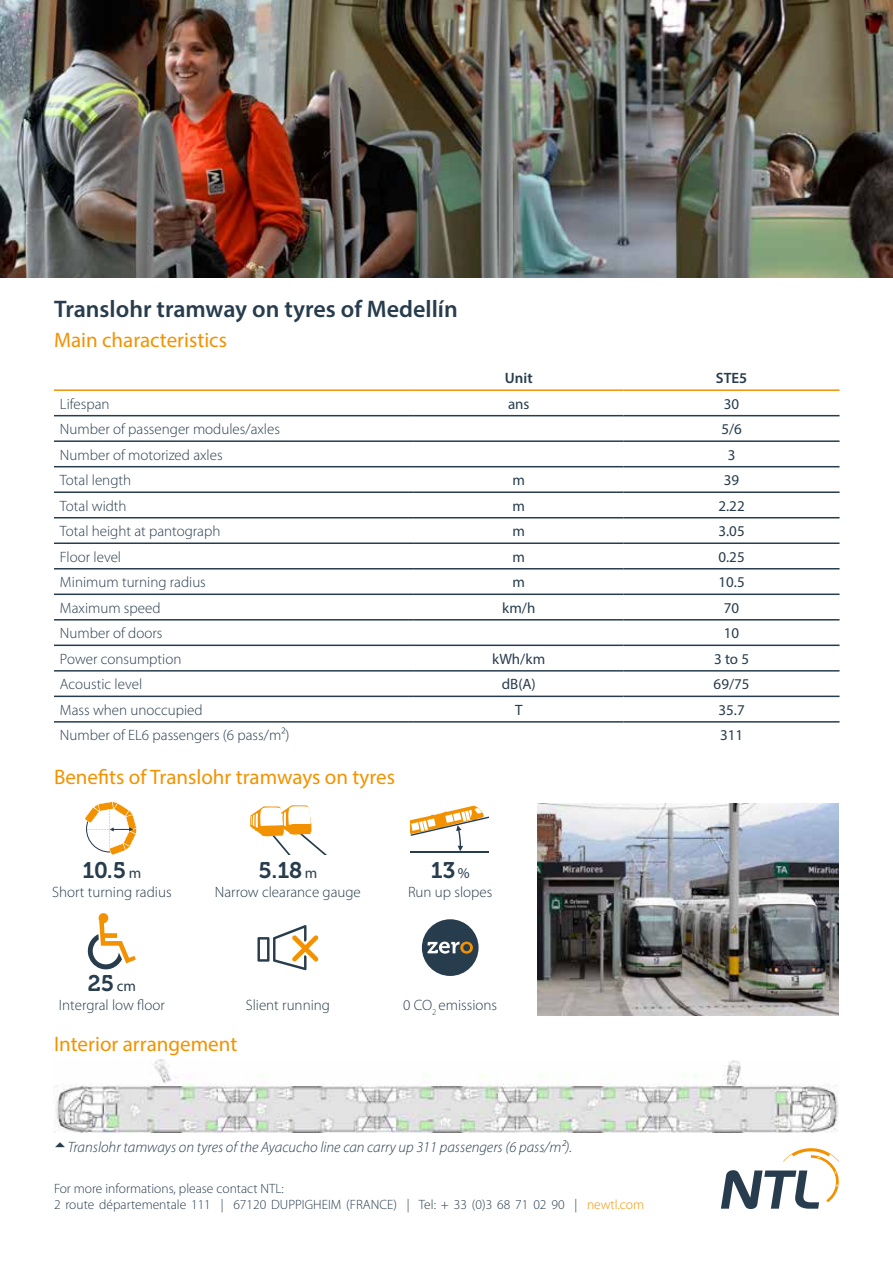
<style>
.page{position:relative;width:893px;height:1263px;background:#fff}
.page>*{position:absolute;margin:0;border:0;box-sizing:border-box;transform-origin:0 0}
.t1{font:600 24px "Myriad Pro";color:#273c4d}
.t2{font:22.5px "Museo 700";letter-spacing:-.005em;color:#273c4d}
.t3{font:21px "Myriad Pro";color:#f39200}
.t4{font:300 15px "Myriad Pro";color:#273c4d}
.t5{font:italic 300 15px "Myriad Pro";color:#273c4d}
.t6{font:15px "Myriad Pro";color:#273c4d}
.t7{font:600 15px "Myriad Pro";color:#273c4d}
.t8{font:300 13.5px/16.2px "Myriad Pro";color:#273c4d}
.s1{font-family:"Myriad Pro";font-size:15px}
.s2{color:#f39200}
</style>
<div class="page">
<img style="left:537px;top:804px;width:302px;height:211px">
<img style="left:0;top:0;width:893px;height:278px">
<svg style="left:721px;top:1148px;width:118px;height:61px"></svg>
<img style="left:54px;top:1059px;width:785px;height:73px">
<hr style="left:54px;top:389px;width:360px;height:2px;background:#f39200">
<hr style="left:414px;top:389px;width:210px;height:2px;background:#f39200">
<hr style="left:624px;top:389px;width:215px;height:2px;background:#f39200">
<hr style="left:54px;top:415px;width:360px;height:1px;background:#273c4d">
<hr style="left:414px;top:415px;width:210px;height:1px;background:#273c4d">
<hr style="left:624px;top:415px;width:215px;height:1px;background:#273c4d">
<hr style="left:54px;top:440px;width:360px;height:2px;background:#273c4d">
<hr style="left:414px;top:440px;width:210px;height:2px;background:#273c4d">
<hr style="left:624px;top:440px;width:215px;height:2px;background:#273c4d">
<hr style="left:624px;top:466px;width:215px;height:1px;background:#273c4d">
<hr style="left:54px;top:466px;width:360px;height:1px;background:#273c4d">
<hr style="left:414px;top:466px;width:210px;height:1px;background:#273c4d">
<hr style="left:54px;top:491px;width:360px;height:2px;background:#273c4d">
<hr style="left:414px;top:491px;width:210px;height:2px;background:#273c4d">
<hr style="left:624px;top:491px;width:215px;height:2px;background:#273c4d">
<hr style="left:624px;top:517px;width:215px;height:1px;background:#273c4d">
<hr style="left:54px;top:517px;width:360px;height:1px;background:#273c4d">
<hr style="left:414px;top:517px;width:210px;height:1px;background:#273c4d">
<hr style="left:54px;top:542px;width:360px;height:2px;background:#273c4d">
<hr style="left:414px;top:542px;width:210px;height:2px;background:#273c4d">
<hr style="left:624px;top:542px;width:215px;height:2px;background:#273c4d">
<hr style="left:624px;top:568px;width:215px;height:1px;background:#273c4d">
<hr style="left:54px;top:568px;width:360px;height:1px;background:#273c4d">
<hr style="left:414px;top:568px;width:210px;height:1px;background:#273c4d">
<hr style="left:54px;top:593px;width:360px;height:2px;background:#273c4d">
<hr style="left:414px;top:593px;width:210px;height:2px;background:#273c4d">
<hr style="left:624px;top:593px;width:215px;height:2px;background:#273c4d">
<hr style="left:624px;top:619px;width:215px;height:1px;background:#273c4d">
<hr style="left:54px;top:619px;width:360px;height:1px;background:#273c4d">
<hr style="left:414px;top:619px;width:210px;height:1px;background:#273c4d">
<hr style="left:54px;top:644px;width:360px;height:2px;background:#273c4d">
<hr style="left:414px;top:644px;width:210px;height:2px;background:#273c4d">
<hr style="left:624px;top:644px;width:215px;height:2px;background:#273c4d">
<hr style="left:624px;top:670px;width:215px;height:1px;background:#273c4d">
<hr style="left:54px;top:670px;width:360px;height:1px;background:#273c4d">
<hr style="left:414px;top:670px;width:210px;height:1px;background:#273c4d">
<hr style="left:624px;top:696px;width:215px;height:1px;background:#273c4d">
<hr style="left:54px;top:696px;width:360px;height:1px;background:#273c4d">
<hr style="left:414px;top:696px;width:210px;height:1px;background:#273c4d">
<hr style="left:54px;top:721px;width:360px;height:2px;background:#273c4d">
<hr style="left:414px;top:721px;width:210px;height:2px;background:#273c4d">
<hr style="left:624px;top:721px;width:215px;height:2px;background:#273c4d">
<svg style="left:85px;top:801px;width:52px;height:54px"></svg>
<svg style="left:88px;top:913px;width:48px;height:56px"></svg>
<svg style="left:250px;top:805px;width:76px;height:50px"></svg>
<svg style="left:257px;top:925px;width:61px;height:45px"></svg>
<svg style="left:410px;top:805px;width:78px;height:48px"></svg>
<hr style="left:410px;top:851px;width:78px;height:1px;background:#273c4d">
<div style="left:422px;top:919px;width:57px;height:57px;background:#273c4d;border-radius:50%"></div>
<svg style="left:427px;top:941px;width:46px;height:13px"></svg>
<h1 class="t1" style="left:54px;top:294px;width:405px">Translohr tramway on tyres of Medellín</h1>
<h3 class="t3" style="left:54px;top:327px;width:175px">Main characteristics</h3>
<p class="t7" style="left:505px;top:368px;width:29px">Unit</p>
<p class="t7" style="left:716px;top:368px;width:33px">STE5</p>
<p class="t4" style="left:60px;top:394px;width:51px">Lifespan</p>
<p class="t6" style="left:508px;top:394px;width:23px">ans</p>
<p class="t6" style="left:724px;top:394px;width:17px">30</p>
<p class="t4" style="left:60px;top:420px;width:222px">Number of passenger modules/axles</p>
<p class="t6" style="left:721px;top:420px;width:22px">5/6</p>
<p class="t4" style="left:60px;top:446px;width:164px">Number of motorized axles</p>
<p class="t6" style="left:728px;top:445px;width:9px">3</p>
<p class="t4" style="left:60px;top:471px;width:73px">Total length</p>
<p class="t6" style="left:512px;top:471px;width:14px">m</p>
<p class="t6" style="left:724px;top:471px;width:17px">39</p>
<p class="t4" style="left:60px;top:497px;width:68px">Total width</p>
<p class="t6" style="left:512px;top:496px;width:14px">m</p>
<p class="t6" style="left:718px;top:496px;width:28px">2.22</p>
<p class="t4" style="left:60px;top:522px;width:162px">Total height at pantograph</p>
<p class="t6" style="left:512px;top:522px;width:14px">m</p>
<p class="t6" style="left:718px;top:522px;width:28px">3.05</p>
<p class="t4" style="left:60px;top:548px;width:63px">Floor level</p>
<p class="t6" style="left:512px;top:547px;width:14px">m</p>
<p class="t6" style="left:718px;top:547px;width:28px">0.25</p>
<p class="t4" style="left:60px;top:573px;width:147px">Minimum turning radius</p>
<p class="t6" style="left:512px;top:573px;width:14px">m</p>
<p class="t6" style="left:718px;top:573px;width:28px">10.5</p>
<p class="t4" style="left:60px;top:599px;width:102px">Maximum speed</p>
<p class="t6" style="left:502px;top:598px;width:35px">km/h</p>
<p class="t6" style="left:724px;top:598px;width:17px">70</p>
<p class="t4" style="left:60px;top:624px;width:104px">Number of doors</p>
<p class="t6" style="left:724px;top:624px;width:17px">10</p>
<p class="t4" style="left:60px;top:650px;width:123px">Power consumption</p>
<p class="t6" style="left:492px;top:649px;width:54px">kWh/km</p>
<p class="t6" style="left:714px;top:649px;width:36px">3 to 5</p>
<p class="t4" style="left:60px;top:675px;width:84px">Acoustic level</p>
<p class="t6" style="left:502px;top:675px;width:35px">dB(A)</p>
<p class="t6" style="left:714px;top:675px;width:37px">69/75</p>
<p class="t4" style="left:60px;top:701px;width:144px">Mass when unoccupied</p>
<p class="t6" style="left:515px;top:700px;width:9px">T</p>
<p class="t6" style="left:718px;top:700px;width:28px">35.7</p>
<p class="t4" style="left:60px;top:726px;width:231px">Number of EL6 passengers (6 pass/m²)</p>
<p class="t6" style="left:720px;top:726px;width:25px">311</p>
<h3 class="t3" style="left:54px;top:764px;width:343px">Benefits of Translohr tramways on tyres</h3>
<h2 class="t2" style="left:82px;top:857px;width:60px">10.5 <span class="s1">m</span></h2>
<p class="t4" style="left:52px;top:882px;width:121px">Short turning radius</p>
<h2 class="t2" style="left:258px;top:857px;width:61px">5.18 <span class="s1">m</span></h2>
<p class="t4" style="left:215px;top:882px;width:148px">Narrow clearance gauge</p>
<h2 class="t2" style="left:431px;top:857px;width:40px">13<span class="s1">%</span></h2>
<p class="t4" style="left:408px;top:882px;width:86px">Run up slopes</p>
<h2 class="t2" style="left:88px;top:971px;width:50px">25 <span class="s1">cm</span></h2>
<p class="t4" style="left:59px;top:996px;width:108px">Intergral low floor</p>
<h3 class="t3" style="left:54px;top:1031px;width:185px">Interior arrangement</h3>
<p class="t4" style="left:246px;top:996px;width:86px">Slient running</p>
<p class="t4" style="left:403px;top:996px;width:95px">0 CO<sub>2</sub> emissions</p>
<p class="t5" style="left:68px;top:1138px;width:506px">Translohr tamways on tyres of the Ayacucho line can carry up 311 passengers (6 pass/m²).</p>
<p class="t8" style="left:54px;top:1180px;width:592px">For more informations, please contact NTL:<br>2 route départementale 111 | 67120 DUPPIGHEIM (FRANCE) | Tel: + 33 (0)3 68 71 02 90 | <span class="s2">newtl.com</span></p>
</div>
